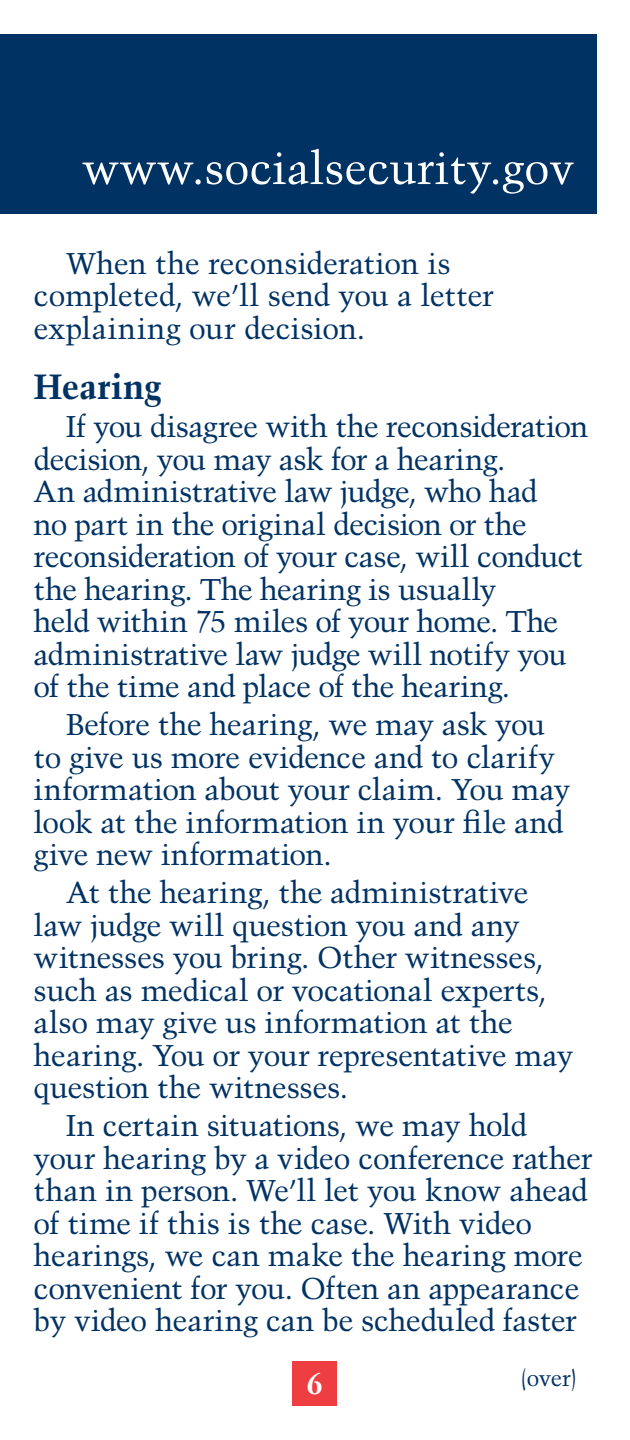
<style>
.page{position:relative;width:630px;height:1440px;background:#fff}
.page>*{position:absolute;margin:0;border:0;box-sizing:border-box;transform-origin:0 0}
.H2{font:700 35px "Trump Mediaeval";letter-spacing:.005em;color:#003263}
.Paragraph{font:30px/32.5px "Trump Mediaeval";letter-spacing:-.015em;color:#003263}
.t1{font:700 30px "Trump Mediaeval";color:#fff}
.t2{font:22.5px "Trump Mediaeval";color:#003263}
</style>
<div class="page">
<div style="left:0;top:34px;width:596px;height:180px;background:#003263"></div>
<svg style="left:82px;top:149px;width:492px;height:45px"></svg>
<div style="left:292px;top:1361px;width:45px;height:45px;background:#ef3e42"></div>
<p class="Paragraph" style="left:34px;top:246px;width:462px;text-indent:32px">When the reconsideration is completed, we’ll send you a letter explaining our decision.</p>
<p class="H2" style="left:34px;top:365px;width:130px">Hearing</p>
<p class="Paragraph" style="left:34px;top:410px;width:556px;text-indent:32px">If you disagree with the reconsideration decision, you may ask for a hearing.<br>An administrative law judge, who had<br>no part in the original decision or the reconsideration of your case, will conduct the hearing. The hearing is usually<br>held within 75 miles of your home. The administrative law judge will notify you of the time and place of the hearing.</p>
<p class="Paragraph" style="left:34px;top:708px;width:538px;text-indent:32px">Before the hearing, we may ask you to give us more evidence and to clarify information about your claim. You may look at the information in your file and give new information.</p>
<p class="Paragraph" style="left:34px;top:876px;width:541px;text-indent:32px">At the hearing, the administrative law judge will question you and any witnesses you bring. Other witnesses, such as medical or vocational experts, also may give us information at the hearing. You or your representative may question the witnesses.</p>
<p class="Paragraph" style="left:34px;top:1109px;width:560px;text-indent:32px">In certain situations, we may hold your hearing by a video conference rather than in person. We’ll let you know ahead of time if this is the case. With video hearings, we can make the hearing more convenient for you. Often an appearance by video hearing can be scheduled faster</p>
<p class="t1" style="left:307px;top:1365px;width:18px">6</p>
<p class="t2" style="left:521px;top:1365px;width:57px">(over)</p>
</div>
